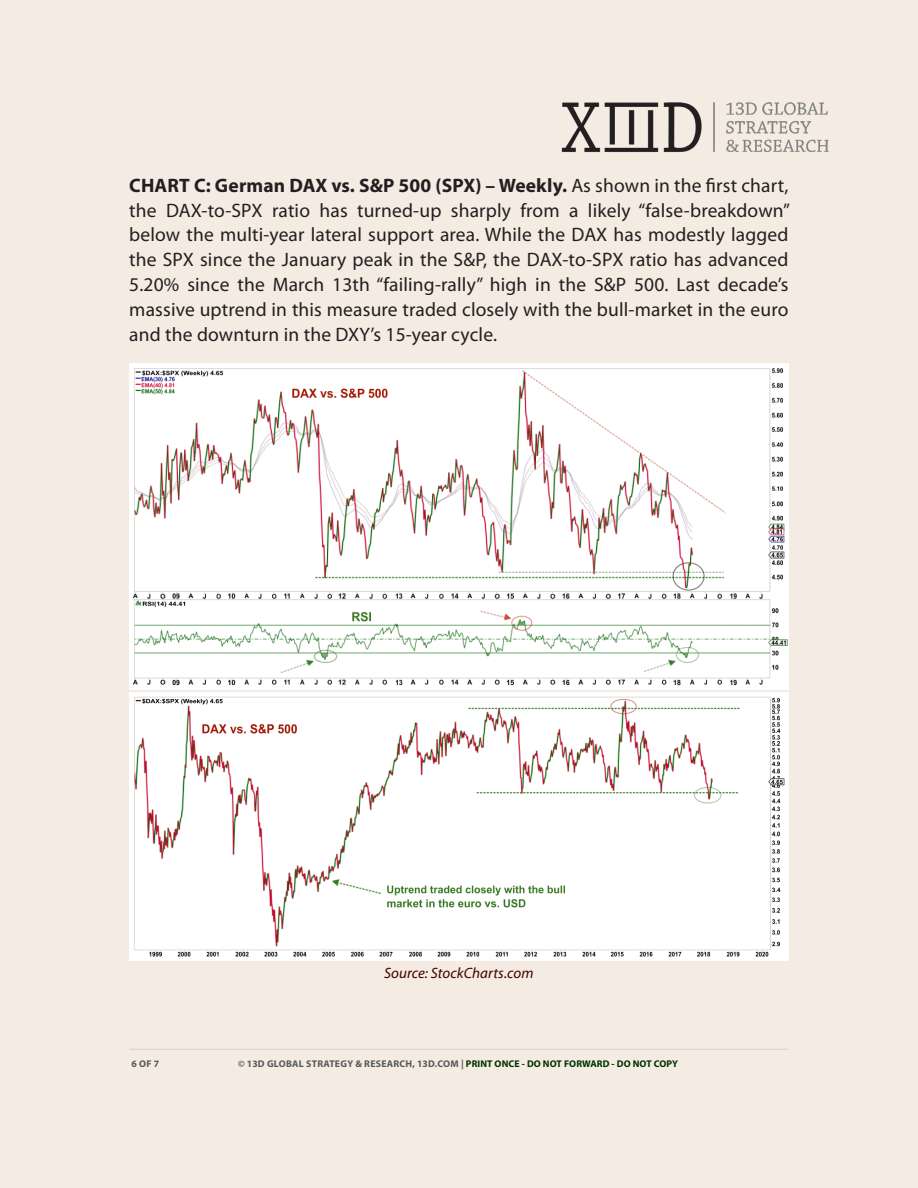
<style>
.page{position:relative;width:918px;height:1188px;background:#f4ece3}
.page>*{position:absolute;margin:0;border:0;box-sizing:border-box;transform-origin:0 0}
.body-regular{font:19.5px/24.9px "Myriad Pro";letter-spacing:.01em;color:#231f20;text-align:justify}
.chart-table-credit-a{font:italic 15px "Myriad Pro";letter-spacing:.005em;color:#400000}
.t1{font:700 9.75px "Myriad Pro";letter-spacing:.01em;color:#57585a}
.s1{font-weight:700}
.s2{color:#003100}
</style>
<div class="page">
<hr style="left:129px;top:1049px;width:659px;height:1px;background:#231f20">
<img style="left:561px;top:102px;width:268px;height:50px">
<img style="left:129px;top:363px;width:659px;height:326px">
<img style="left:129px;top:692px;width:659px;height:268px">
<p class="body-regular" style="left:129px;top:172px;width:662px"><span class="s1">CHART C: German DAX vs. S&amp;P 500 (SPX) – Weekly.</span> As shown in the first chart, the DAX-to-SPX ratio has turned-up sharply from a likely “false-breakdown” below the multi-year lateral support area. While the DAX has modestly lagged the SPX since the January peak in the S&amp;P, the DAX-to-SPX ratio has advanced 5.20% since the March 13th “failing-rally” high in the S&amp;P 500. Last decade’s massive uptrend in this measure traded closely with the bull-market in the euro and the downturn in the DXY’s 15-year cycle.</p>
<p class="chart-table-credit-a" style="left:384px;top:964px;width:151px">Source: StockCharts.com</p>
<p class="t1" style="left:132px;top:1058px;width:29px">6 OF 7</p>
<p class="t1" style="left:238px;top:1058px;width:441px">© 13D GLOBAL STRATEGY &amp; RESEARCH, 13D.COM | <span class="s2">PRINT ONCE - DO NOT FORWARD - DO NOT COPY</span></p>
</div>
